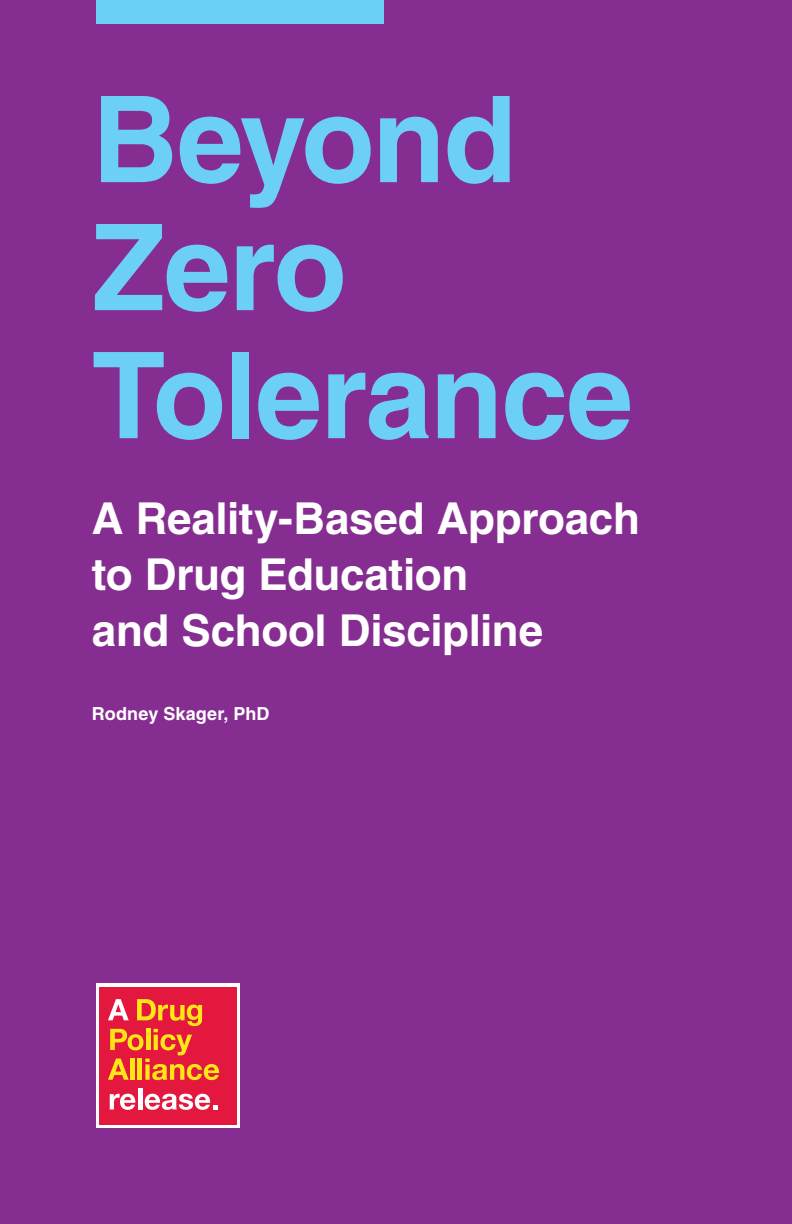
<style>
.page{position:relative;width:792px;height:1224px;background:#862d91}
.page>*{position:absolute;margin:0;border:0;box-sizing:border-box;transform-origin:0 0}
.Photo_Title{font:700 120px "Helvetica LT Std";letter-spacing:-.02em;color:#6bcff6}
.Photo_Title-2{font:700 44px/56px "Helvetica LT Std";letter-spacing:-.01em;color:#fff}
.Photo_Title-3{font:700 18px "Helvetica LT Std";letter-spacing:.01em;color:#fff}
</style>
<div class="page">
<div style="left:96px;top:984px;width:144px;height:144px;background:#fff"></div>
<div style="left:99px;top:987px;width:138px;height:138px;background:#e4183e"></div>
<svg style="left:108px;top:999px;width:111px;height:81px"></svg>
<svg style="left:110px;top:1094px;width:25px;height:16px"></svg>
<hr style="left:138px;top:1088px;width:4px;height:21px;background:#fff">
<svg style="left:145px;top:1094px;width:72px;height:16px"></svg>
<div style="left:96px;top:0;width:288px;height:24px;background:#6bcff6"></div>
<p class="Photo_Title" style="left:92px;top:67px;width:426px">Beyond</p>
<p class="Photo_Title" style="left:92px;top:195px;width:256px">Zero</p>
<p class="Photo_Title" style="left:92px;top:323px;width:543px">Tolerance</p>
<p class="Photo_Title-2" style="left:92px;top:490px;width:550px">A Reality-Based Approach</p>
<p class="Photo_Title-2" style="left:92px;top:546px;width:453px">to Drug Education and School Discipline</p>
<p class="Photo_Title-3" style="left:92px;top:703px;width:179px">Rodney Skager, PhD</p>
</div>
